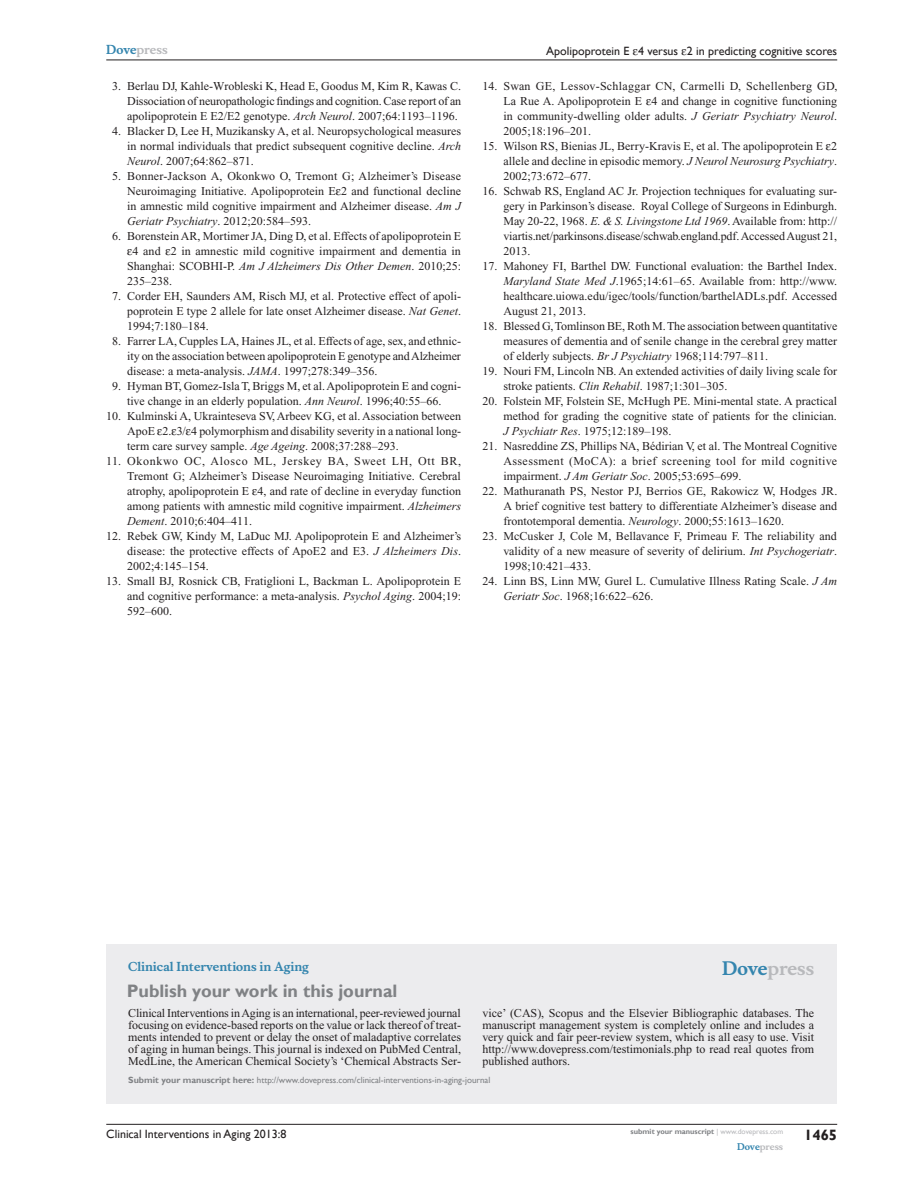
<style>
.page{position:relative;width:918px;height:1188px;background:#fff}
.page>*{position:absolute;margin:0;border:0;box-sizing:border-box;transform-origin:0 0}
.PromBx-H1{font:700 18px "Gill Sans";color:#808285}
.PromBx-Brand{font:700 18px "Musee";color:#b8b9bc}
.t1{font:700 15px "Gill Sans";color:#231f20}
.RefNL2{font:12px/15px "Times New Roman";color:#231f20;text-align:justify}
.PromBx-Tx{font:12px/12px "Times New Roman";color:#231f20;text-align:justify}
.t2{font:12px "Gill Sans";color:#231f20}
.PromBx-JrnlName{font:700 12px "Musee";color:#3485ae}
.t3{font:700 12px "Musee";color:#b8b9bc}
.PromBx-SubmitMssWebA{font:9px "Gill Sans";color:#808285}
.t4{font:700 9px "Musee";color:#b8b9bc}
.t5{font:700 7.5px "Gill Sans";color:#808285}
.s1{color:#3485ae}
.s2{font-style:italic}
.s3{font-weight:700}
.s4{font-weight:400;color:#b8b9bc}
</style>
<div class="page">
<div style="left:106px;top:944px;width:731px;height:159px;background:#ececee"></div>
<hr style="left:106px;top:1124px;width:731px;height:1px;background:#231f20">
<hr style="left:106px;top:60px;width:731px;height:1px;background:#231f20">
<p class="t3" style="left:106px;top:43px;width:63px"><span class="s1">Dove</span>press</p>
<p class="RefNL2" style="left:127px;top:79px;width:335px;text-indent:-15px">3. Berlau DJ, Kahle-Wrobleski K, Head E, Goodus M, Kim R, Kawas C.<br>Dissociation of neuropathologic findings and cognition. Case report of an apolipoprotein E E2/E2 genotype. <span class="s2">Arch Neurol</span>. 2007;64:1193–1196.</p>
<p class="RefNL2" style="left:127px;top:124px;width:335px;text-indent:-15px">4. Blacker D, Lee H, Muzikansky A, et al. Neuropsychological measures in normal individuals that predict subsequent cognitive decline. <span class="s2">Arch Neurol</span>. 2007;64:862–871.</p>
<p class="RefNL2" style="left:127px;top:169px;width:335px;text-indent:-15px">5. Bonner-Jackson A, Okonkwo O, Tremont G; Alzheimer’s Disease Neuroimaging Initiative. Apolipoprotein E 2 and functional decline in amnestic mild cognitive impairment and Alzheimer disease. <span class="s2">Am J Geriatr Psychiatry</span>. 2012;20:584–593.</p>
<p class="RefNL2" style="left:112px;top:229px;width:350px">6. Borenstein AR, Mortimer JA, Ding D, et al. Effects of apolipoprotein E</p>
<p class="RefNL2" style="left:133px;top:244px;width:330px">4 and 2 in amnestic mild cognitive impairment and dementia in</p>
<p class="RefNL2" style="left:127px;top:259px;width:335px">Shanghai: SCOBHI-P. <span class="s2">Am J Alzheimers Dis Other Demen</span>. 2010;25:</p>
<p class="RefNL2" style="left:127px;top:274px;width:46px">235–238.</p>
<p class="RefNL2" style="left:127px;top:289px;width:335px;text-indent:-15px">7. Corder EH, Saunders AM, Risch MJ, et al. Protective effect of apoli&shy;poprotein E type 2 allele for late onset Alzheimer disease. <span class="s2">Nat Genet</span>.<br>1994;7:180–184.</p>
<p class="RefNL2" style="left:127px;top:334px;width:335px;text-indent:-15px">8. Farrer LA, Cupples LA, Haines JL, et al. Effects of age, sex, and ethnic&shy;ity on the association between apolipoprotein E genotype and Alzheimer disease: a meta-analysis. <span class="s2">JAMA</span>. 1997;278:349–356.</p>
<p class="RefNL2" style="left:112px;top:379px;width:350px;text-align:center">9. Hyman BT, Gomez-Isla T, Briggs M, et al. Apolipoprotein E and cogni&shy;tive change in an elderly population. <span class="s2">Ann Neurol</span>. 1996;40:55–66.</p>
<p class="RefNL2" style="left:127px;top:409px;width:336px;text-indent:-21px">10. Kulminski A, Ukrainteseva SV, Arbeev KG, et al. Association between ApoE 2. 3/ 4 polymorphism and disability severity in a national long&shy;term care survey sample. <span class="s2">Age Ageing</span>. 2008;37:288–293.</p>
<p class="RefNL2" style="left:127px;top:454px;width:335px;text-indent:-21px">11. Okonkwo OC, Alosco ML, Jerskey BA, Sweet LH, Ott BR, Tremont G; Alzheimer’s Disease Neuroimaging Initiative. Cerebral atrophy, apolipoprotein E 4, and rate of decline in everyday function among patients with amnestic mild cognitive impairment. <span class="s2">Alzheimers Dement</span>. 2010;6:404–411.</p>
<p class="RefNL2" style="left:127px;top:529px;width:335px;text-indent:-21px">12. Rebek GW, Kindy M, LaDuc MJ. Apolipoprotein E and Alzheimer’s disease: the protective effects of ApoE2 and E3. <span class="s2">J Alzheimers Dis</span>.<br>2002;4:145–154.</p>
<p class="RefNL2" style="left:127px;top:574px;width:335px;text-indent:-21px">13. Small BJ, Rosnick CB, Fratiglioni L, Backman L. Apolipoprotein E and cognitive performance: a meta-analysis. <span class="s2">Psychol Aging</span>. 2004;19:<br>592–600.</p>
<p class="t2" style="left:546px;top:44px;width:292px">Apolipoprotein E 4 versus 2 in predicting cognitive scores</p>
<p class="RefNL2" style="left:503px;top:79px;width:335px;text-indent:-21px">14. Swan GE, Lessov-Schlaggar CN, Carmelli D, Schellenberg GD, La Rue A. Apolipoprotein E 4 and change in cognitive functioning in community-dwelling older adults. <span class="s2">J Geriatr Psychiatry Neurol</span>.<br>2005;18:196–201.</p>
<p class="RefNL2" style="left:503px;top:139px;width:335px;text-indent:-21px">15. Wilson RS, Bienias JL, Berry-Kravis E, et al. The apolipoprotein E 2 allele and decline in episodic memory. <span class="s2">J Neurol Neurosurg Psychiatry</span>.<br>2002;73:672–677.</p>
<p class="RefNL2" style="left:503px;top:184px;width:335px;text-indent:-21px">16. Schwab RS, England AC Jr. Projection techniques for evaluating sur&shy;gery in Parkinson’s disease. Royal College of Surgeons in Edinburgh.<br>May 20-22, 1968. <span class="s2">E. &amp; S. Livingstone Ltd 1969</span>. Available from: http:// viartis.net/parkinsons.disease/schwab.england.pdf. Accessed August 21, 2013.</p>
<p class="RefNL2" style="left:503px;top:259px;width:335px;text-indent:-21px">17. Mahoney FI, Barthel DW. Functional evaluation: the Barthel Index.<br><span class="s2">Maryland State Med J</span>.1965;14:61–65. Available from: http://www. healthcare.uiowa.edu/igec/tools/function/barthelADLs.pdf. Accessed August 21, 2013.</p>
<p class="RefNL2" style="left:503px;top:319px;width:335px;text-indent:-21px">18. Blessed G, Tomlinson BE, Roth M. The association between quantitative measures of dementia and of senile change in the cerebral grey matter of elderly subjects. <span class="s2">Br J Psychiatry</span> 1968;114:797–811.</p>
<p class="RefNL2" style="left:503px;top:364px;width:335px;text-indent:-21px">19. Nouri FM, Lincoln NB. An extended activities of daily living scale for stroke patients. <span class="s2">Clin Rehabil</span>. 1987;1:301–305.</p>
<p class="RefNL2" style="left:503px;top:394px;width:335px;text-indent:-21px">20. Folstein MF, Folstein SE, McHugh PE. Mini-mental state. A practical method for grading the cognitive state of patients for the clinician.<br><span class="s2">J Psychiatr Res</span>. 1975;12:189–198.</p>
<p class="RefNL2" style="left:503px;top:439px;width:335px;text-indent:-21px">21. Nasreddine ZS, Phillips NA, Bédirian V, et al. The Montreal Cognitive Assessment (MoCA): a brief screening tool for mild cognitive impairment. <span class="s2">J Am Geriatr Soc</span>. 2005;53:695–699.</p>
<p class="RefNL2" style="left:503px;top:484px;width:335px;text-indent:-21px">22. Mathuranath PS, Nestor PJ, Berrios GE, Rakowicz W, Hodges JR.<br>A brief cognitive test battery to differentiate Alzheimer’s disease and frontotemporal dementia. <span class="s2">Neurology</span>. 2000;55:1613–1620.</p>
<p class="RefNL2" style="left:503px;top:529px;width:335px;text-indent:-21px">23. McCusker J, Cole M, Bellavance F, Primeau F. The reliability and validity of a new measure of severity of delirium. <span class="s2">Int Psychogeriatr</span>.<br>1998;10:421–433.</p>
<p class="RefNL2" style="left:503px;top:574px;width:335px;text-indent:-21px">24. Linn BS, Linn MW, Gurel L. Cumulative Illness Rating Scale. <span class="s2">J Am<br>Geriatr Soc</span>. 1968;16:622–626.</p>
<p class="PromBx-JrnlName" style="left:128px;top:959px;width:182px">Clinical Interventions in Aging</p>
<p class="PromBx-H1" style="left:127px;top:980px;width:272px">Publish your work in this journal</p>
<p class="PromBx-Brand" style="left:722px;top:958px;width:94px"><span class="s1">Dove</span>press</p>
<p class="PromBx-Tx" style="left:128px;top:1007px;width:334px">Clinical Interventions in Aging is an international, peer-reviewed journal focusing on evidence-based reports on the value or lack thereof of treat&shy;ments intended to prevent or delay the onset of maladaptive correlates of aging in human beings. This journal is indexed on PubMed Central, MedLine, the American Chemical Society’s ‘Chemical Abstracts Ser-</p>
<p class="PromBx-Tx" style="left:482px;top:1007px;width:333px">vice’ (CAS), Scopus and the Elsevier Bibliographic databases. The manuscript management system is completely online and includes a very quick and fair peer-review system, which is all easy to use. Visit http://www.dovepress.com/testimonials.php to read real quotes from published authors.</p>
<p class="PromBx-SubmitMssWebA" style="left:128px;top:1075px;width:364px"><span class="s3">Submit your manuscript here:</span> http://www.dovepress.com/clinical-interventions-in-aging-journal</p>
<p class="t2" style="left:106px;top:1127px;width:182px">Clinical Interventions in Aging 2013:8</p>
<p class="t5" style="left:631px;top:1127px;width:154px">submit your manuscript <span class="s4">| www.dovepress.com</span></p>
<p class="t4" style="left:737px;top:1141px;width:48px"><span class="s1">Dove</span>press</p>
<p class="t1" style="left:804px;top:1126px;width:35px">1465</p>
</div>
